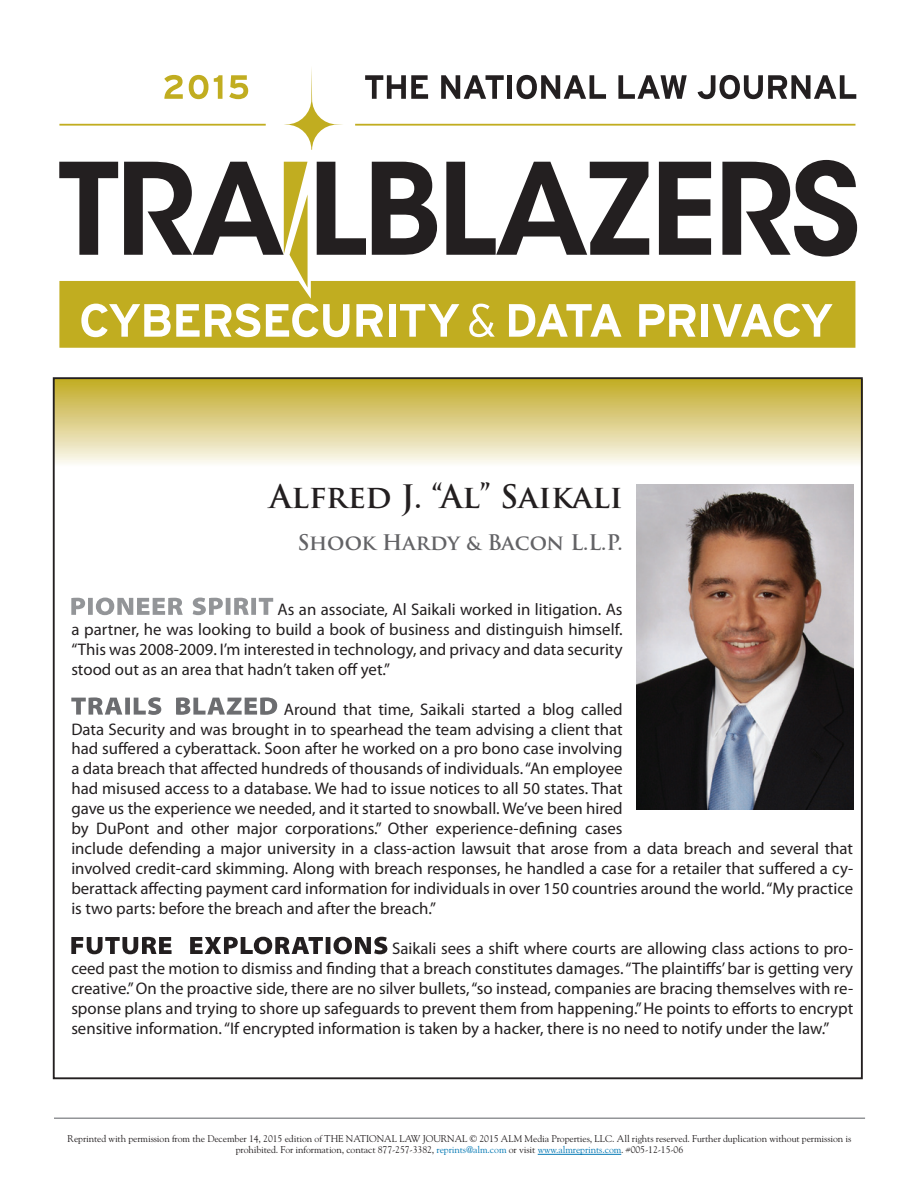
<style>
.page{position:relative;width:918px;height:1188px;background:#fff}
.page>*{position:absolute;margin:0;border:0;box-sizing:border-box;transform-origin:0 0}
.t1{font:700 31.5px "Trajan Pro";color:#231f20}
.t2{font:700 21px "Trajan Pro";color:#636366}
.t3{font:16.8px/20px "Myriad Pro";color:#231f20;text-align:justify}
.t4{font:9.75px/11.2px "Goudy Std";letter-spacing:-.01em;color:#231f20;text-align:center}
.s1{color:#0077b3}
</style>
<div class="page">
<hr style="left:538px;top:1154px;width:83px;height:1px;background:#0077b3">
<hr style="left:54px;top:1118px;width:811px;height:1px;background:#939598">
<div style="left:59px;top:281px;width:796px;height:67px;background:#c1ad20"></div>
<svg style="left:81px;top:304px;width:179px;height:33px"></svg>
<svg style="left:266px;top:304px;width:84px;height:33px"></svg>
<svg style="left:356px;top:304px;width:27px;height:33px"></svg>
<div style="left:389px;top:304px;width:6px;height:33px;background:#fff"></div>
<svg style="left:400px;top:304px;width:59px;height:33px"></svg>
<svg style="left:469px;top:304px;width:26px;height:33px"></svg>
<svg style="left:509px;top:304px;width:113px;height:33px"></svg>
<svg style="left:639px;top:304px;width:57px;height:33px"></svg>
<div style="left:701px;top:304px;width:7px;height:33px;background:#fff"></div>
<svg style="left:713px;top:304px;width:120px;height:33px"></svg>
<svg style="left:59px;top:162px;width:59px;height:93px"></svg>
<svg style="left:317px;top:162px;width:49px;height:93px"></svg>
<svg style="left:372px;top:162px;width:65px;height:93px"></svg>
<svg style="left:446px;top:162px;width:203px;height:93px"></svg>
<svg style="left:659px;top:162px;width:52px;height:93px"></svg>
<svg style="left:722px;top:160px;width:135px;height:97px"></svg>
<svg style="left:284px;top:68px;width:59px;height:82px"></svg>
<hr style="left:59px;top:124px;width:207px;height:2px;background:#c1ad20">
<hr style="left:355px;top:124px;width:500px;height:2px;background:#c1ad20">
<svg style="left:365px;top:75px;width:63px;height:24px"></svg>
<svg style="left:441px;top:75px;width:63px;height:24px"></svg>
<div style="left:507px;top:75px;width:5px;height:24px;background:#231f20"></div>
<svg style="left:517px;top:75px;width:89px;height:24px"></svg>
<svg style="left:618px;top:75px;width:69px;height:24px"></svg>
<svg style="left:698px;top:75px;width:158px;height:24px"></svg>
<svg style="left:164px;top:75px;width:19px;height:24px"></svg>
<svg style="left:189px;top:75px;width:19px;height:24px"></svg>
<svg style="left:214px;top:75px;width:8px;height:24px"></svg>
<svg style="left:229px;top:75px;width:19px;height:24px"></svg>
<svg style="left:124px;top:162px;width:184px;height:126px"></svg>
<div style="left:55px;top:379px;width:808px;height:88px;background:linear-gradient(to bottom,#c1a922,#fbf9f5)"></div>
<svg style="left:71px;top:598px;width:202px;height:17px"></svg>
<svg style="left:71px;top:697px;width:206px;height:18px"></svg>
<svg style="left:71px;top:937px;width:316px;height:17px"></svg>
<img style="left:636px;top:484px;width:217px;height:325px">
<h1 class="t1" style="left:270px;top:477px;width:355px">Alfred J. “Al” Saikali</h1>
<p class="t2" style="left:298px;top:529px;width:327px">Shook Hardy &amp; Bacon L.L.P.</p>
<p class="t3" style="left:71px;top:599px;width:553px;text-indent:206px">As an associate, Al Saikali worked in litigation. As a partner, he was looking to build a book of business and distinguish himself. “This was 2008-2009. I’m interested in technology, and privacy and data security stood out as an area that hadn’t taken off yet.”</p>
<p class="t3" style="left:71px;top:699px;width:783px;text-align:left;text-indent:213px">Around that time, Saikali started a blog called<br>Data Security and was brought in to spearhead the team advising a client that<br>had suffered a cyberattack. Soon after he worked on a pro bono case involving<br>a data breach that affected hundreds of thousands of individuals. “An employee<br>had misused access to a database. We had to issue notices to all 50 states. That<br>gave us the experience we needed, and it started to snowball. We’ve been hired<br>by DuPont and other major corporations.” Other experience-defining cases<br>include defending a major university in a class-action lawsuit that arose from a data breach and several that involved credit-card skimming. Along with breach responses, he handled a case for a retailer that suffered a cy&shy;berattack affecting payment card information for individuals in over 150 countries around the world. “My practice is two parts: before the breach and after the breach.”</p>
<p class="t3" style="left:71px;top:938px;width:783px;text-indent:321px">Saikali sees a shift where courts are allowing class actions to pro&shy;ceed past the motion to dismiss and finding that a breach constitutes damages. “The plaintiffs’ bar is getting very creative.” On the proactive side, there are no silver bullets, “so instead, companies are bracing themselves with re&shy;sponse plans and trying to shore up safeguards to prevent them from happening.” He points to efforts to encrypt sensitive information. “If encrypted information is taken by a hacker, there is no need to notify under the law.”</p>
<p class="t4" style="left:68px;top:1133px;width:785px">Reprinted with permission from the December 14, 2015 edition of THE NATIONAL LAW JOURNAL © 2015 ALM Media Properties, LLC. All rights reserved. Further duplication without permission is prohibited. For information, contact 877-257-3382, <span class="s1">reprints@alm.com</span> or visit <span class="s1">www.almreprints.com</span>. #005-12-15-06</p>
</div>
